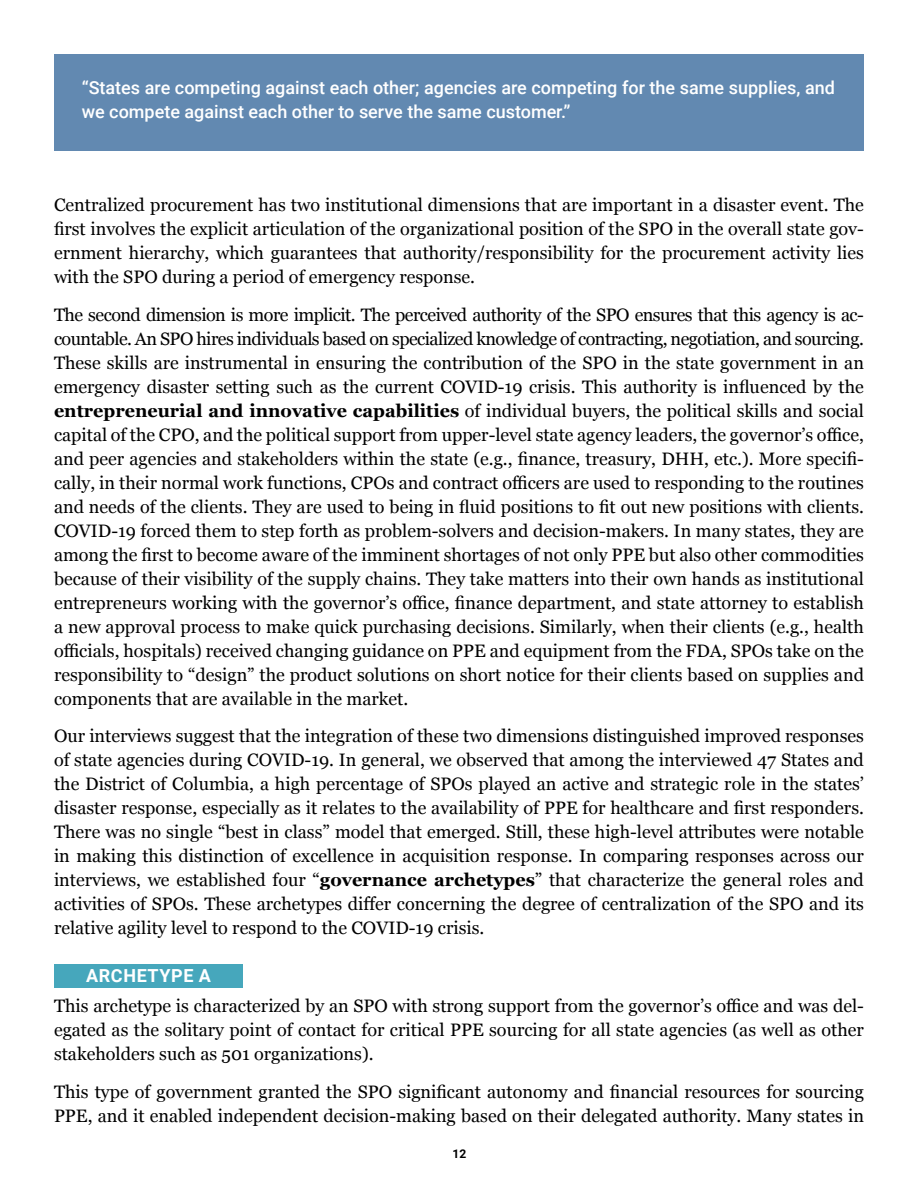
<style>
.page{position:relative;width:918px;height:1188px;background:#fff}
.page>*{position:absolute;margin:0;border:0;box-sizing:border-box;transform-origin:0 0}
.t1{font:18px/24px "Georgia";color:#000;text-align:justify}
.t2{font:500 18px/24px "Roboto";color:#fff}
.t3{font:700 18px "Roboto";letter-spacing:.035em;color:#fff}
.t4{font:700 12px "Roboto";color:#000}
.s1{font-weight:700}
</style>
<div class="page">
<div style="left:54px;top:964px;width:189px;height:24px;background:#46a7bc"></div>
<div style="left:54px;top:54px;width:810px;height:96px;background:#6289b1"></div>
<p class="t2" style="left:82px;top:75px;width:755px">“States are competing against each other; agencies are competing for the same supplies, and we compete against each other to serve the same customer.”</p>
<p class="t1" style="left:54px;top:192px;width:812px">Centralized procurement has two institutional dimensions that are important in a disaster event. The first involves the explicit articulation of the organizational position of the SPO in the overall state gov&shy;ernment hierarchy, which guarantees that authority/responsibility for the procurement activity lies with the SPO during a period of emergency response.</p>
<p class="t1" style="left:54px;top:302px;width:812px">The second dimension is more implicit. The perceived authority of the SPO ensures that this agency is ac&shy;countable. An SPO hires individuals based on specialized knowledge of contracting, negotiation, and sourcing.<br>These skills are instrumental in ensuring the contribution of the SPO in the state government in an emergency disaster setting such as the current COVID-19 crisis. This authority is influenced by the <span class="s1">entrepreneurial and innovative capabilities</span> of individual buyers, the political skills and social capital of the CPO, and the political support from upper-level state agency leaders, the governor’s office, and peer agencies and stakeholders within the state (e.g., finance, treasury, DHH, etc.). More specifi&shy;cally, in their normal work functions, CPOs and contract officers are used to responding to the routines and needs of the clients. They are used to being in fluid positions to fit out new positions with clients.<br>COVID-19 forced them to step forth as problem-solvers and decision-makers. In many states, they are among the first to become aware of the imminent shortages of not only PPE but also other commodities because of their visibility of the supply chains. They take matters into their own hands as institutional entrepreneurs working with the governor’s office, finance department, and state attorney to establish a new approval process to make quick purchasing decisions. Similarly, when their clients (e.g., health officials, hospitals) received changing guidance on PPE and equipment from the FDA, SPOs take on the responsibility to “design” the product solutions on short notice for their clients based on supplies and components that are available in the market.</p>
<p class="t1" style="left:54px;top:723px;width:812px">Our interviews suggest that the integration of these two dimensions distinguished improved responses of state agencies during COVID-19. In general, we observed that among the interviewed 47 States and the District of Columbia, a high percentage of SPOs played an active and strategic role in the states’ disaster response, especially as it relates to the availability of PPE for healthcare and first responders.<br>There was no single “best in class” model that emerged. Still, these high-level attributes were notable in making this distinction of excellence in acquisition response. In comparing responses across our interviews, we established four “<span class="s1">governance archetypes</span>” that characterize the general roles and activities of SPOs. These archetypes differ concerning the degree of centralization of the SPO and its relative agility level to respond to the COVID-19 crisis.</p>
<p class="t3" style="left:86px;top:963px;width:126px">ARCHETYPE A</p>
<p class="t1" style="left:54px;top:993px;width:811px">This archetype is characterized by an SPO with strong support from the governor’s office and was del&shy;egated as the solitary point of contact for critical PPE sourcing for all state agencies (as well as other stakeholders such as 501 organizations).</p>
<p class="t1" style="left:54px;top:1079px;width:811px">This type of government granted the SPO significant autonomy and financial resources for sourcing<br>PPE, and it enabled independent decision-making based on their delegated authority. Many states in</p>
<p class="t4" style="left:453px;top:1145px;width:15px">12</p>
</div>
